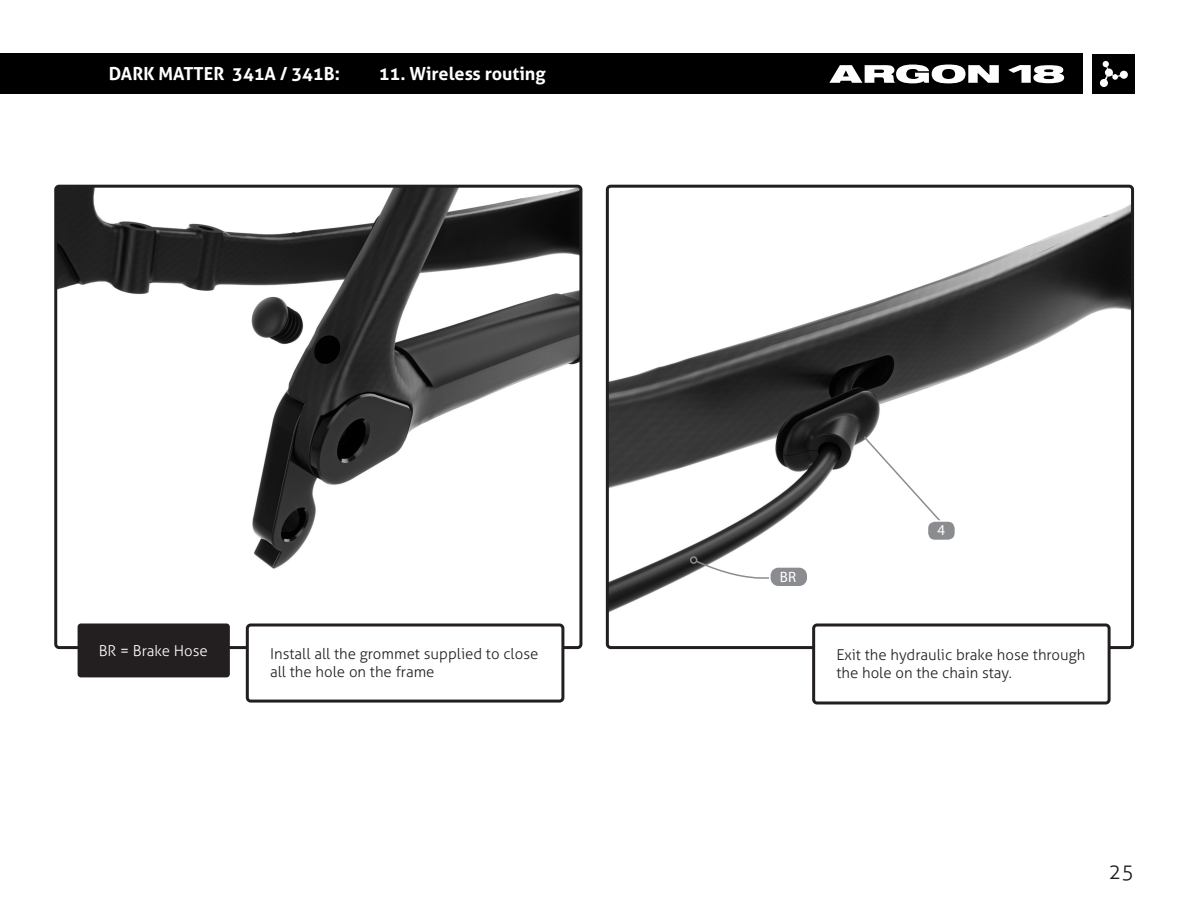
<style>
.page{position:relative;width:1188px;height:918px;background:#fff}
.page>*{position:absolute;margin:0;border:0;box-sizing:border-box;transform-origin:0 0}
.t1{font:300 21px "Aller";color:#231f20}
.page_title{font:700 18px "Aller";color:#fff}
.liste{font:300 15px/18px "Aller";color:#231f20}
.liste-2{font:300 15px "Aller";color:#fff}
.image_title{font:15px "Myriad Pro";color:#fff}
</style>
<div class="page">
<div style="left:0;top:54px;width:1083px;height:40px;background:#000"></div>
<svg style="left:829px;top:65px;width:170px;height:18px"></svg>
<svg style="left:1008px;top:65px;width:56px;height:18px"></svg>
<div style="left:1093px;top:54px;width:42px;height:40px;background:#000"></div>
<svg style="left:1100px;top:61px;width:28px;height:26px"></svg>
<img style="left:58px;top:189px;width:520px;height:439px">
<div style="left:54px;top:185px;width:528px;height:464px;border:3px solid #221e1f;border-radius:3px"></div>
<img style="left:610px;top:205px;width:520px;height:407px">
<div style="left:606px;top:185px;width:528px;height:464px;border:3px solid #221e1f;border-radius:3px"></div>
<svg style="left:862px;top:435px;width:81px;height:89px"></svg>
<svg style="left:689px;top:555px;width:95px;height:32px"></svg>
<div style="left:770px;top:567px;width:38px;height:20px;background:#8a8c8f;border-radius:9px"></div>
<div style="left:769px;top:566px;width:40px;height:21px;border:2px solid #fff;border-radius:9px"></div>
<div style="left:814px;top:625px;width:295px;height:78px;background:#fff;border-radius:3px"></div>
<div style="left:812px;top:623px;width:299px;height:81px;border:3px solid #231f20;border-radius:3px"></div>
<div style="left:78px;top:623px;width:152px;height:54px;background:#231f20;border-radius:3px"></div>
<div style="left:927px;top:521px;width:28px;height:19px;background:#8a8c8f;border-radius:8px"></div>
<div style="left:927px;top:520px;width:29px;height:21px;border:2px solid #fff;border-radius:8px"></div>
<div style="left:247px;top:625px;width:316px;height:76px;background:#fff;border-radius:3px"></div>
<div style="left:246px;top:623px;width:318px;height:80px;border:3px solid #231f20;border-radius:3px"></div>
<p class="page_title" style="left:109px;top:63px;width:233px">DARK MATTER 341A / 341B:</p>
<p class="page_title" style="left:379px;top:63px;width:168px">11. Wireless routing</p>
<p class="liste-2" style="left:99px;top:641px;width:111px">BR = Brake Hose</p>
<p class="liste" style="left:270px;top:645px;width:270px">Install all the grommet supplied to close all the hole on the frame</p>
<p class="image_title" style="left:780px;top:567px;width:18px">BR</p>
<p class="image_title" style="left:938px;top:521px;width:9px">4</p>
<p class="liste" style="left:836px;top:646px;width:251px">Exit the hydraulic brake hose through the hole on the chain stay.</p>
<p class="t1" style="left:1109px;top:859px;width:27px">25</p>
</div>
